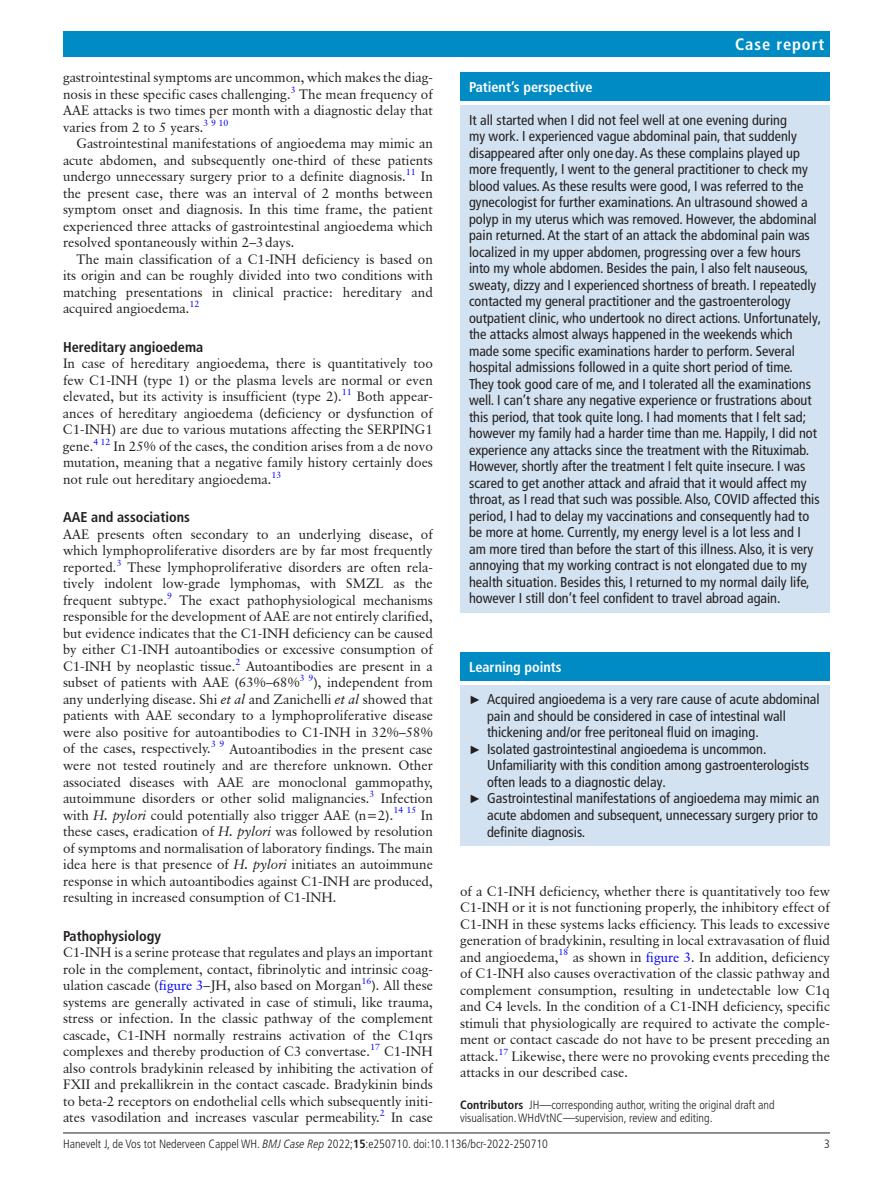
<style>
.page{position:relative;width:893px;height:1191px;background:#fff}
.page>*{position:absolute;margin:0;border:0;box-sizing:border-box;transform-origin:0 0}
.t1{font:700 condensed 16.5px "Frutiger LT Pro";letter-spacing:.055em;color:#fff}
.t2{font:condensed 14.25px/16.5px "Frutiger LT Pro";color:#231f20}
.t3{font:700 condensed 14.25px "Frutiger LT Pro";color:#231f20}
.t4{font:700 condensed 14.25px "Frutiger LT Pro";color:#fff}
.t5{font:13.5px/16.5px "Classical Garamond BT";color:#231f20;text-align:justify}
.t6{font:300 condensed 12px/13.5px "Frutiger LT Pro";color:#231f20}
.s1{font-style:italic}
.s2{color:#00f}
.s3{font-family:"Arial";font-stretch:normal;font-size:12px}
.s4{font-weight:700}
</style>
<div class="page">
<hr style="left:63px;top:1132px;width:767px;height:1px;background:#231f20">
<div style="left:63px;top:31px;width:767px;height:25px;background:#008bc5"></div>
<div style="left:460px;top:72px;width:370px;height:29px;background:#008bc5"></div>
<div style="left:460px;top:105px;width:370px;height:507px;background:#d2e2f0"></div>
<div style="left:460px;top:652px;width:370px;height:28px;background:#008bc5"></div>
<div style="left:460px;top:684px;width:370px;height:161px;background:#d2e2f0"></div>
<p class="t5" style="left:63px;top:69px;width:371px">gastrointestinal symptoms are uncommon, which makes the diag&shy;nosis in these specific cases challenging.<sup>3</sup> The mean frequency of AAE attacks is two times per month with a diagnostic delay that varies from 2 to 5 years.<sup>3</sup> <sup>9</sup> <sup>10</sup></p>
<p class="t5" style="left:63px;top:135px;width:371px;text-indent:14px">Gastrointestinal manifestations of angioedema may mimic an acute abdomen, and subsequently one-third of these patients undergo unnecessary surgery prior to a definite diagnosis.<sup>11</sup> In the present case, there was an interval of 2 months between symptom onset and diagnosis. In this time frame, the patient experienced three attacks of gastrointestinal angioedema which resolved spontaneously within 2–3days.</p>
<p class="t5" style="left:63px;top:251px;width:371px;text-indent:14px">The main classification of a C1-INH deficiency is based on its origin and can be roughly divided into two conditions with matching presentations in clinical practice: hereditary and acquired angioedema.<sup>12</sup></p>
<p class="t3" style="left:63px;top:338px;width:142px">Hereditary angioedema</p>
<p class="t5" style="left:63px;top:355px;width:371px">In case of hereditary angioedema, there is quantitatively too few C1-INH (type 1) or the plasma levels are normal or even elevated, but its activity is insufficient (type 2).<sup>11</sup> Both appear&shy;ances of hereditary angioedema (deficiency or dysfunction of C1-INH) are due to various mutations affecting the SERPING1 gene.<sup>4</sup> <sup>12</sup> In 25% of the cases, the condition arises from a de novo mutation, meaning that a negative family history certainly does not rule out hereditary angioedema.<sup>13</sup></p>
<p class="t3" style="left:63px;top:509px;width:128px">AAE and associations</p>
<p class="t5" style="left:63px;top:526px;width:371px">AAE presents often secondary to an underlying disease, of which lymphoproliferative disorders are by far most frequently reported.<sup>3</sup> These lymphoproliferative disorders are often rela&shy;tively indolent low-grade lymphomas, with SMZL as the frequent subtype.<sup>9</sup></p>
<p class="t5" style="left:63px;top:592px;width:371px;text-indent:116px">The exact pathophysiological mechanisms responsible for the development of AAE are not entirely clarified, but evidence indicates that the C1-INH deficiency can be caused by either C1-INH autoantibodies or excessive consumption of C1-INH by neoplastic tissue.<sup>2</sup> Autoantibodies are present in a subset of patients with AAE (63%–68%<sup>3</sup> <sup>9</sup>), independent from any underlying disease. Shi <span class="s1">et al</span> and Zanichelli <span class="s1">et al</span> showed that patients with AAE secondary to a lymphoproliferative disease were also positive for autoantibodies to C1-INH in 32%–58% of the cases, respectively.<sup>3</sup> <sup>9</sup> Autoantibodies in the present case were not tested routinely and are therefore unknown. Other associated diseases with AAE are monoclonal gammopathy, autoimmune disorders or other solid malignancies.<sup>3</sup></p>
<p class="t5" style="left:63px;top:790px;width:371px;text-indent:318px">Infection with <span class="s1">H. pylori</span> could potentially also trigger AAE (n=2).<sup>14</sup> <sup>15</sup> In these cases, eradication of <span class="s1">H. pylori</span> was followed by resolution of symptoms and normalisation of laboratory findings. The main idea here is that presence of <span class="s1">H. pylori</span> initiates an autoimmune response in which autoantibodies against C1-INH are produced, resulting in increased consumption of C1-INH.</p>
<p class="t3" style="left:63px;top:927px;width:100px">Pathophysiology</p>
<p class="t5" style="left:63px;top:944px;width:371px">C1-INH is a serine protease that regulates and plays an important role in the complement, contact, fibrinolytic and intrinsic coag&shy;ulation cascade (<span class="s2">figure 3</span>–JH, also based on Morgan<sup>16</sup>). All these systems are generally activated in case of stimuli, like trauma, stress or infection. In the classic pathway of the complement cascade, C1-INH normally restrains activation of the C1qrs complexes and thereby production of C3 convertase.<sup>17</sup> C1-INH also controls bradykinin released by inhibiting the activation of FXII and prekallikrein in the contact cascade. Bradykinin binds to beta-2 receptors on endothelial cells which subsequently initi&shy;ates vasodilation and increases vascular permeability.<sup>2</sup></p>
<p class="t5" style="left:391px;top:1109px;width:43px">In case</p>
<p class="t1" style="left:735px;top:34px;width:91px">Case report</p>
<p class="t4" style="left:469px;top:78px;width:125px">Patient’s perspective</p>
<p class="t2" style="left:469px;top:111px;width:354px">It all started when I did not feel well at one evening during<br>my work. I experienced vague abdominal pain, that suddenly disappeared after only one day. As these complains played up more frequently, I went to the general practitioner to check my blood values. As these results were good, I was referred to the gynecologist for further examinations. An ultrasound showed a polyp in my uterus which was removed. However, the abdominal pain returned. At the start of an attack the abdominal pain was localized in my upper abdomen, progressing over a few hours into my whole abdomen. Besides the pain, I also felt nauseous, sweaty, dizzy and I experienced shortness of breath. I repeatedly contacted my general practitioner and the gastroenterology outpatient clinic, who undertook no direct actions. Unfortunately, the attacks almost always happened in the weekends which made some specific examinations harder to perform. Several hospital admissions followed in a quite short period of time.<br>They took good care of me, and I tolerated all the examinations well. I can’t share any negative experience or frustrations about this period, that took quite long. I had moments that I felt sad; however my family had a harder time than me. Happily, I did not experience any attacks since the treatment with the Rituximab.<br>However, shortly after the treatment I felt quite insecure. I was scared to get another attack and afraid that it would affect my throat, as I read that such was possible. Also, COVID affected this period, I had to delay my vaccinations and consequently had to be more at home. Currently, my energy level is a lot less and I<br>am more tired than before the start of this illness. Also, it is very annoying that my working contract is not elongated due to my health situation. Besides this, I returned to my normal daily life, however I still don’t feel confident to travel abroad again.</p>
<p class="t4" style="left:469px;top:658px;width:94px">Learning points</p>
<p class="t2" style="left:469px;top:691px;width:352px"><span class="s3">►</span> Acquired angioedema is a very rare cause of acute abdominal</p>
<p class="t2" style="left:487px;top:708px;width:300px">pain and should be considered in case of intestinal wall</p>
<p class="t2" style="left:487px;top:724px;width:273px">thickening and/or free peritoneal fluid on imaging.</p>
<p class="t2" style="left:469px;top:741px;width:299px"><span class="s3">►</span> Isolated gastrointestinal angioedema is uncommon.</p>
<p class="t2" style="left:487px;top:757px;width:323px">Unfamiliarity with this condition among gastroenterologists</p>
<p class="t2" style="left:487px;top:774px;width:180px">often leads to a diagnostic delay.</p>
<p class="t2" style="left:469px;top:790px;width:352px"><span class="s3">►</span> Gastrointestinal manifestations of angioedema may mimic an</p>
<p class="t2" style="left:487px;top:807px;width:333px">acute abdomen and subsequent, unnecessary surgery prior to</p>
<p class="t2" style="left:487px;top:823px;width:100px">definite diagnosis.</p>
<p class="t5" style="left:460px;top:882px;width:371px">of a C1-INH deficiency, whether there is quantitatively too few C1-INH or it is not functioning properly, the inhibitory effect of C1-INH in these systems lacks efficiency. This leads to excessive generation of bradykinin, resulting in local extravasation of fluid and angioedema,<sup>18</sup> as shown in <span class="s2">figure 3</span>. In addition, deficiency of C1-INH also causes overactivation of the classic pathway and complement consumption, resulting in undetectable low C1q and C4 levels. In the condition of a C1-INH deficiency, specific stimuli that physiologically are required to activate the comple&shy;ment or contact cascade do not have to be present preceding an attack.<sup>17</sup> Likewise, there were no provoking events preceding the attacks in our described case.</p>
<p class="t6" style="left:460px;top:1097px;width:316px"><span class="s4">Contributors</span> JH—corresponding author, writing the original draft and visualisation. WHdVtNC—supervision, review and editing.</p>
<p class="t6" style="left:63px;top:1136px;width:486px">Hanevelt J, de Vos tot Nederveen Cappel WH. <span class="s1">BMJ Case Rep</span> 2022;<span class="s4">15</span>:e250710. doi:10.1136/bcr-2022-250710</p>
<p class="t6" style="left:824px;top:1136px;width:7px">3</p>
</div>
